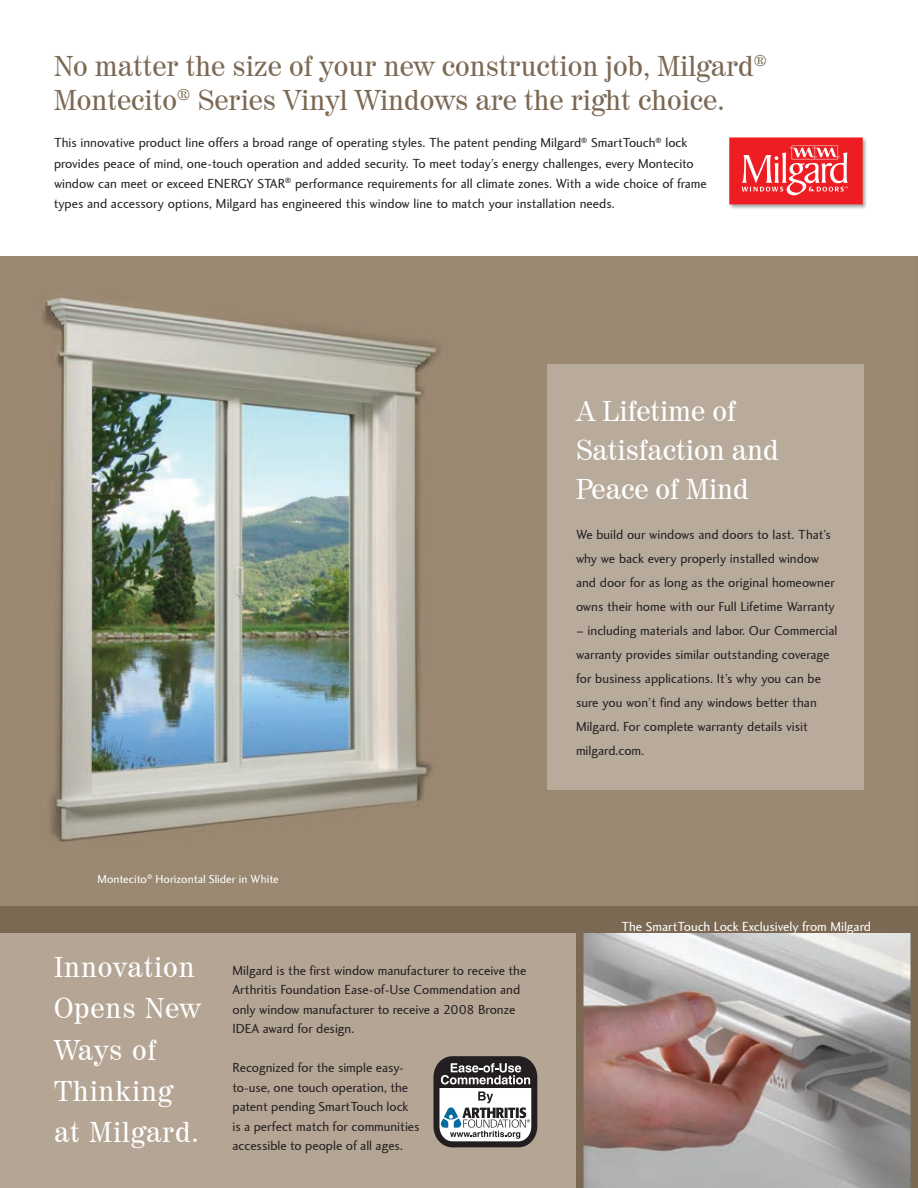
<style>
.page{position:relative;width:918px;height:1188px;background:#fff}
.page>*{position:absolute;margin:0;border:0;box-sizing:border-box;transform-origin:0 0}
.t1{font:28.5px/34.2px "Century 725 BT";color:#7c6954}
.t2{font:28.5px/41.2px "Century 725 BT";letter-spacing:.03em;color:#fff}
.t3{font:28.5px/39px "Century 725 BT";color:#fff}
.t4{font:13.5px/24px "Charlotte Sans";color:#231f20}
.t5{font:13.5px "Charlotte Sans";color:#fff}
.t6{font:12px "Charlotte Sans";color:#fff}
</style>
<div class="page">
<img style="left:0;top:256px;width:918px;height:650px">
<div style="left:548px;top:364px;width:316px;height:426px;background:#b8ab9c"></div>
<div style="left:0;top:912px;width:918px;height:276px;background:#b4a594"></div>
<svg style="left:433px;top:1056px;width:105px;height:92px;background:#8e8e8e"></svg>
<svg style="left:576px;top:933px;width:342px;height:255px;background:#a99b98"></svg>
<div style="left:0;top:906px;width:918px;height:27px;background:#7c6954"></div>
<img style="left:729px;top:137px;width:138px;height:72px">
<svg style="left:742px;top:146px;width:106px;height:49px"></svg>
<p class="t1" style="left:54px;top:48px;width:715px">No matter the size of your new construction job, Milgard<sup>®<br></sup>Montecito<sup>®</sup> Series Vinyl Windows are the right choice.</p>
<p class="t4" style="left:54px;top:133px;width:654px;line-height:20.2px">This innovative product line offers a broad range of operating styles. The patent pending Milgard<sup>®</sup> SmartTouch<sup>®</sup> lock provides peace of mind, one-touch operation and added security. To meet today’s energy challenges, every Montecito window can meet or exceed ENERGY STAR<sup>®</sup> performance requirements for all climate zones. With a wide choice of frame types and accessory options, Milgard has engineered this window line to match your installation needs.</p>
<p class="t6" style="left:98px;top:872px;width:183px">Montecito<sup>®</sup> Horizontal Slider in White</p>
<p class="t2" style="left:54px;top:946px;width:148px">Innovation<br>Opens New<br>Ways of<br>Thinking at Milgard.</p>
<p class="t4" style="left:232px;top:961px;width:295px;line-height:19.5px">Milgard is the first window manufacturer to receive the Arthritis Foundation Ease-of-Use Commendation and only window manufacturer to receive a 2008 Bronze IDEA award for design.</p>
<p class="t4" style="left:232px;top:1058px;width:189px;line-height:19.5px">Recognized for the simple easy&shy;to-use, one touch operation, the patent pending SmartTouch lock is a perfect match for communities accessible to people of all ages.</p>
<p class="t3" style="left:576px;top:391px;width:204px">A Lifetime of<br>Satisfaction and<br>Peace of Mind</p>
<p class="t4" style="left:576px;top:523px;width:260px">We build our windows and doors to last. That’s why we back every properly installed window and door for as long as the original homeowner owns their home with our Full Lifetime Warranty</p>
<p class="t4" style="left:576px;top:619px;width:263px">– including materials and labor. Our Commercial warranty provides similar outstanding coverage for business applications. It’s why you can be sure you won’t find any windows better than Milgard. For complete warranty details visit milgard.com.</p>
<p class="t5" style="left:621px;top:919px;width:251px">The SmartTouch Lock Exclusively from Milgard</p>
</div>
